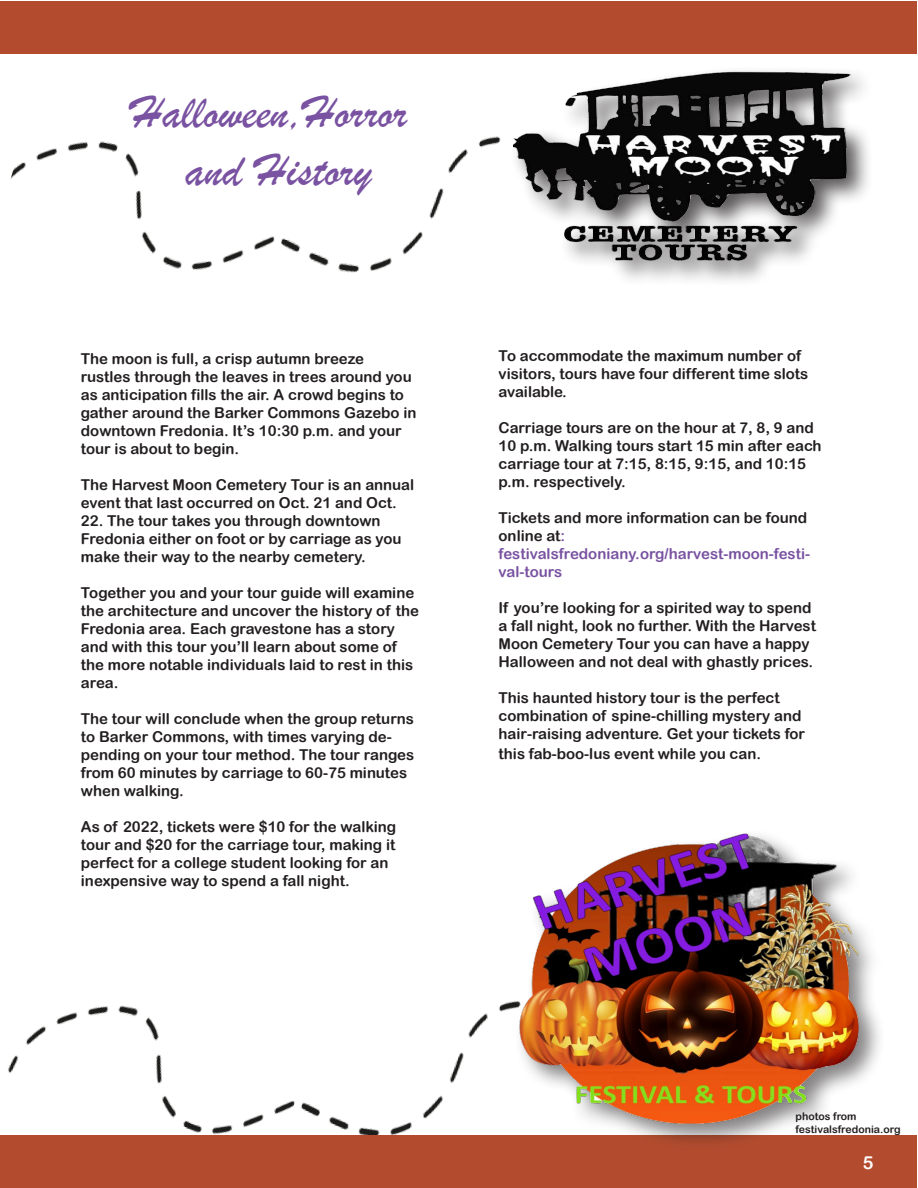
<style>
.page{position:relative;width:918px;height:1188px;background:#fff}
.page>*{position:absolute;margin:0;border:0;box-sizing:border-box;transform-origin:0 0}
.t1{font:48px "Brush Script";color:#7952a1}
.t2{font:18px "Arial Rounded MT Bold";color:#fff}
.t3{font:15px/18px "Arial Rounded MT Bold";color:#231f20}
.t4{font:15px/18px "Arial Rounded MT Bold";color:#7952a1}
.t5{font:10.5px "Arial Rounded MT Bold";color:#231f20}
.s1{color:#7952a1}
</style>
<div class="page">
<img style="left:0;top:1px;width:549px;height:272px">
<img style="left:0;top:1001px;width:623px;height:187px">
<div style="left:508px;top:66px;width:367px;height:221px;background:#fff"></div>
<img style="left:513px;top:58px;width:349px;height:221px">
<div style="left:1px;top:1px;width:916px;height:52px;background:#b34c2f"></div>
<div style="left:1px;top:1135px;width:916px;height:52px;background:#b34c2f"></div>
<div style="left:514px;top:828px;width:371px;height:322px;background:#231f20;opacity:.56"></div>
<img style="left:513px;top:828px;width:362px;height:302px">
<p class="t1" style="left:131px;top:83px;width:277px">Halloween,Horror</p>
<p class="t1" style="left:185px;top:140px;width:188px">and History</p>
<p class="t3" style="left:81px;top:349px;width:285px">The moon is full, a crisp autumn breeze</p>
<p class="t3" style="left:81px;top:367px;width:337px">rustles through the leaves in trees around you as anticipation fills the air. A crowd begins to gather around the Barker Commons Gazebo in downtown Fredonia. It’s 10:30 p.m. and your tour is about to begin.</p>
<p class="t3" style="left:81px;top:475px;width:335px">The Harvest Moon Cemetery Tour is an annual event that last occurred on Oct. 21 and Oct.</p>
<p class="t3" style="left:81px;top:511px;width:322px">22. The tour takes you through downtown<br>Fredonia either on foot or by carriage as you make their way to the nearby cemetery.</p>
<p class="t3" style="left:81px;top:583px;width:340px">Together you and your tour guide will examine the architecture and uncover the history of the Fredonia area. Each gravestone has a story and with this tour you’ll learn about some of the more notable individuals laid to rest in this area.</p>
<p class="t3" style="left:81px;top:709px;width:335px">The tour will conclude when the group returns to Barker Commons, with times varying de&shy;pending on your tour method. The tour ranges from 60 minutes by carriage to 60-75 minutes when walking.</p>
<p class="t3" style="left:81px;top:817px;width:317px">As of 2022, tickets were $10 for the walking tour and $20 for the carriage tour, making it perfect for a college student looking for an inexpensive way to spend a fall night.</p>
<p class="t3" style="left:499px;top:346px;width:311px">To accommodate the maximum number of visitors, tours have four different time slots available.</p>
<p class="t3" style="left:499px;top:418px;width:325px">Carriage tours are on the hour at 7, 8, 9 and 10 p.m. Walking tours start 15 min after each carriage tour at 7:15, 8:15, 9:15, and 10:15 p.m. respectively.</p>
<p class="t3" style="left:499px;top:508px;width:310px">Tickets and more information can be found online at<span class="s1">:</span></p>
<p class="t4" style="left:499px;top:544px;width:313px">festivalsfredoniany.org/harvest-moon-festi&shy;val-tours</p>
<p class="t3" style="left:499px;top:598px;width:319px">If you’re looking for a spirited way to spend a fall night, look no further. With the Harvest Moon Cemetery Tour you can have a happy Halloween and not deal with ghastly prices.</p>
<p class="t3" style="left:499px;top:688px;width:308px">This haunted history tour is the perfect combination of spine-chilling mystery and hair-raising adventure. Get your tickets for</p>
<p class="t3" style="left:499px;top:744px;width:264px">this fab-boo-lus event while you can.</p>
<p class="t5" style="left:796px;top:1110px;width:62px">photos from</p>
<p class="t5" style="left:796px;top:1123px;width:107px">festivalsfredonia.org</p>
<p class="t2" style="left:863px;top:1152px;width:12px">5</p>
</div>
